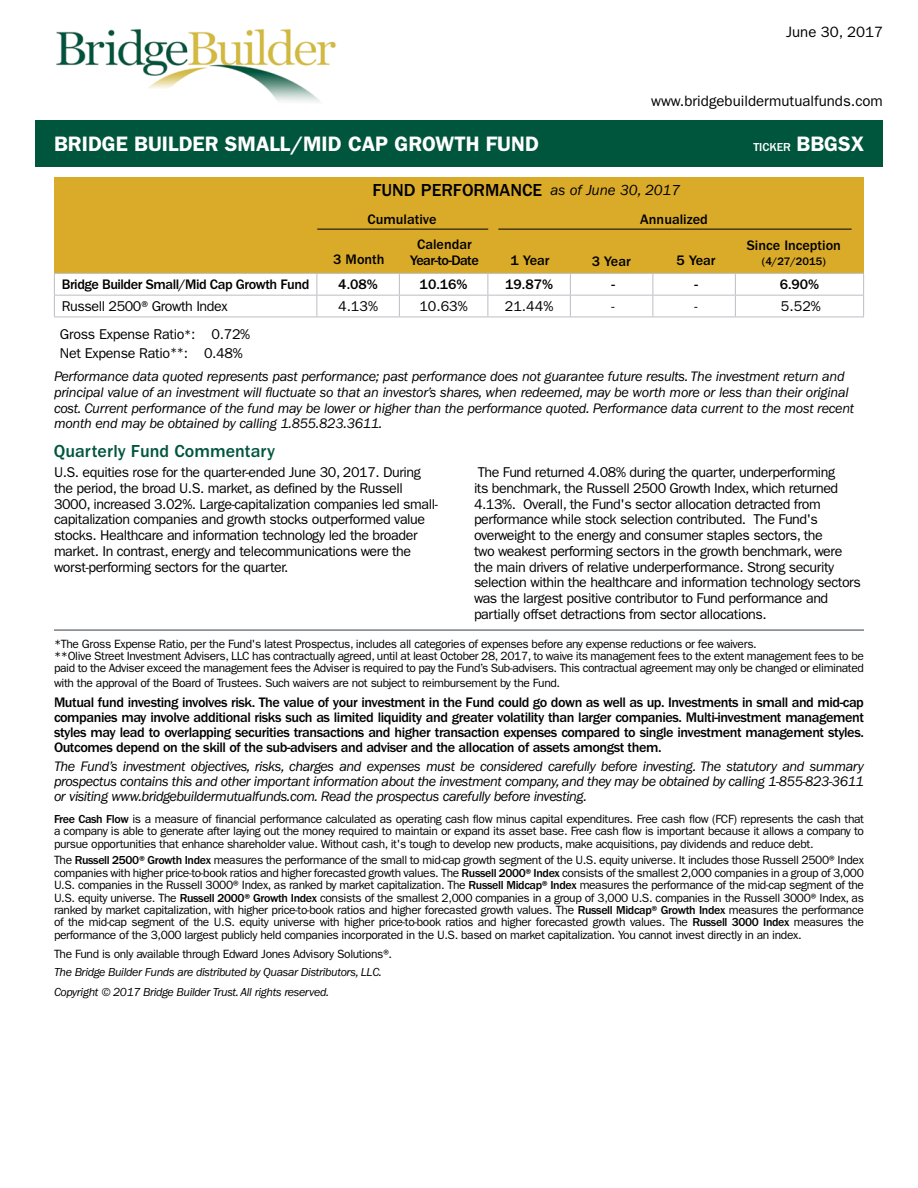
<style>
.page{position:relative;width:918px;height:1188px;background:#fff}
.page>*{position:absolute;margin:0;border:0;box-sizing:border-box;transform-origin:0 0}
.t1{font:600 21px "ITC Franklin Gothic Std";color:#fff}
.t2{font:500 18px "ITC Franklin Gothic Std";color:#00553d}
.t3{font:500 18px "ITC Franklin Gothic Std";color:#000}
.t4{font:15px "ITC Franklin Gothic Std";color:#000}
.t5{font:italic 15px "ITC Franklin Gothic Std";color:#000}
.t6{font:14.25px/15.8px "ITC Franklin Gothic Std";letter-spacing:-.03em;color:#000}
.t7{font:italic 14.25px/15.8px "ITC Franklin Gothic Std";letter-spacing:-.02em;color:#000}
.t8{font:500 14.25px/15px "ITC Franklin Gothic Std";letter-spacing:-.03em;color:#000;text-align:center}
.t9{font:12px/12.3px "ITC Franklin Gothic Std";letter-spacing:-.03em;color:#000;text-align:justify}
.t10{font:italic 12px/19.5px "ITC Franklin Gothic Std";letter-spacing:-.03em;color:#000}
.t11{font:500 12px "ITC Franklin Gothic Std";color:#fff}
.t12{font:500 11.25px "ITC Franklin Gothic Std";color:#000}
.s1{font-size:12px}
.s2{font-weight:500}
</style>
<div class="page">
<img style="left:56px;top:29px;width:281px;height:73px">
<div style="left:36px;top:120px;width:847px;height:47px;background:#00553d"></div>
<div style="left:54px;top:177px;width:810px;height:97px;background:#d9ab28"></div>
<hr style="left:317px;top:229px;width:171px;height:1px;background:#000">
<hr style="left:498px;top:229px;width:354px;height:1px;background:#000">
<hr style="left:54px;top:317px;width:263px;height:1px;background:#bcbec3">
<hr style="left:317px;top:317px;width:82px;height:1px;background:#bcbec3">
<hr style="left:399px;top:317px;width:89px;height:1px;background:#bcbec3">
<hr style="left:488px;top:317px;width:82px;height:1px;background:#bcbec3">
<hr style="left:570px;top:317px;width:83px;height:1px;background:#bcbec3">
<hr style="left:653px;top:317px;width:82px;height:1px;background:#bcbec3">
<svg style="left:54px;top:273px;width:810px;height:44px"></svg>
<hr style="left:735px;top:317px;width:129px;height:1px;background:#bcbec3">
<hr style="left:54px;top:629px;width:810px;height:2px;background:#797e83">
<p class="t4" style="left:786px;top:24px;width:99px">June 30, 2017</p>
<p class="t4" style="left:651px;top:93px;width:233px">www.bridgebuildermutualfunds.com</p>
<h1 class="t1" style="left:54px;top:131px;width:486px">BRIDGE BUILDER SMALL/MID CAP GROWTH FUND</h1>
<h1 class="t1" style="left:796px;top:131px;width:69px">BBGSX</h1>
<p class="t11" style="left:753px;top:140px;width:39px">ticker</p>
<h2 class="t3" style="left:372px;top:180px;width:171px">Fund performance</h2>
<p class="t5" style="left:550px;top:182px;width:131px">as of June 30, 2017</p>
<p class="t8" style="left:368px;top:212px;width:71px">Cumulative</p>
<p class="t8" style="left:640px;top:212px;width:69px">Annualized</p>
<p class="t8" style="left:333px;top:252px;width:53px">3 Month</p>
<p class="t8" style="left:410px;top:236px;width:70px;line-height:16.5px">Calendar<br>Year-to-Date</p>
<p class="t8" style="left:511px;top:253px;width:41px">1 Year</p>
<p class="t8" style="left:592px;top:254px;width:41px">3 Year</p>
<p class="t8" style="left:677px;top:253px;width:41px">5 Year</p>
<p class="t8" style="left:747px;top:238px;width:96px">Since Inception</p>
<p class="t12" style="left:762px;top:255px;width:65px">(4/27/2015)</p>
<p class="t8" style="left:62px;top:277px;width:249px">Bridge Builder Small/Mid Cap Growth Fund</p>
<p class="t8" style="left:338px;top:277px;width:41px">4.08%</p>
<p class="t8" style="left:420px;top:277px;width:49px">10.16%</p>
<p class="t8" style="left:505px;top:277px;width:49px">19.87%</p>
<p class="t8" style="left:611px;top:277px;width:5px">-</p>
<p class="t8" style="left:694px;top:277px;width:5px">-</p>
<p class="t8" style="left:780px;top:277px;width:41px">6.90%</p>
<p class="t6" style="left:62px;top:298px;width:167px">Russell 2500®Growth Index</p>
<p class="t6" style="left:338px;top:298px;width:41px">4.13%</p>
<p class="t6" style="left:419px;top:298px;width:50px">10.63%</p>
<p class="t6" style="left:505px;top:298px;width:50px">21.44%</p>
<p class="t6" style="left:612px;top:298px;width:5px">-</p>
<p class="t6" style="left:695px;top:298px;width:5px">-</p>
<p class="t6" style="left:781px;top:298px;width:41px">5.52%</p>
<p class="t6" style="left:60px;top:325px;width:192px;line-height:18.8px">Gross Expense Ratio<span class="s1">*</span>: 0.72%<br>Net Expense Ratio<span class="s1">**</span>: 0.48%</p>
<p class="t7" style="left:54px;top:369px;width:802px">Performance data quoted represents past performance; past performance does not guarantee future results. The investment return and principal value of an investment will fluctuate so that an investor’s shares, when redeemed, may be worth more or less than their original cost. Current performance of the fund may be lower or higher than the performance quoted. Performance data current to the most recent month end may be obtained by calling 1.855.823.3611.</p>
<h2 class="t2" style="left:54px;top:441px;width:223px">Quarterly Fund Commentary</h2>
<p class="t6" style="left:54px;top:464px;width:385px">U.S. equities rose for the quarter-ended June 30, 2017. During the period, the broad U.S. market, as defined by the Russell 3000, increased 3.02%. Large-capitalization companies led small&shy;capitalization companies and growth stocks outperformed value stocks. Healthcare and information technology led the broader market. In contrast, energy and telecommunications were the worst-performing sectors for the quarter.</p>
<p class="t6" style="left:474px;top:464px;width:389px">The Fund returned 4.08% during the quarter, underperforming<br>its benchmark, the Russell 2500 Growth Index, which returned 4.13%. Overall, the Fund's sector allocation detracted from performance while stock selection contributed. The Fund's overweight to the energy and consumer staples sectors, the<br>two weakest performing sectors in the growth benchmark, were the main drivers of relative underperformance. Strong security selection within the healthcare and information technology sectors was the largest positive contributor to Fund performance and partially offset detractions from sector allocations.</p>
<p class="t9" style="left:54px;top:638px;width:812px;text-align:left">*The Gross Expense Ratio, per the Fund's latest Prospectus, includes all categories of expenses before any expense reductions or fee waivers.<br>**Olive Street Investment Advisers, LLC has contractually agreed, until at least October 28, 2017, to waive its management fees to the extent management fees to be paid to the Adviser exceed the management fees the Adviser is required to pay the Fund’s Sub-advisers. This contractual agreement may only be changed or eliminated</p>
<p class="t9" style="left:54px;top:677px;width:508px">with the approval of the Board of Trustees. Such waivers are not subject to reimbursement by the Fund.</p>
<p class="t8" style="left:54px;top:695px;width:812px;text-align:justify">Mutual fund investing involves risk. The value of your investment in the Fund could go down as well as up. Investments in small and mid-cap companies may involve additional risks such as limited liquidity and greater volatility than larger companies. Multi-investment management styles may lead to overlapping securities transactions and higher transaction expenses compared to single investment management styles.<br>Outcomes depend on the skill of the sub-advisers and adviser and the allocation of assets amongst them.</p>
<p class="t7" style="left:54px;top:759px;width:812px;line-height:15px;text-align:justify">The Fund’s investment objectives, risks, charges and expenses must be considered carefully before investing. The statutory and summary prospectus contains this and other important information about the investment company, and they may be obtained by calling 1-855-823-3611 or visiting www.bridgebuildermutualfunds.com. Read the prospectus carefully before investing.</p>
<p class="t9" style="left:54px;top:813px;width:812px"><span class="s2">Free Cash Flow</span> is a measure of financial performance calculated as operating cash flow minus capital expenditures. Free cash flow (FCF) represents the cash that a company is able to generate after laying out the money required to maintain or expand its asset base. Free cash flow is important because it allows a company to pursue opportunities that enhance shareholder value. Without cash, it's tough to develop new products, make acquisitions, pay dividends and reduce debt.</p>
<p class="t9" style="left:54px;top:854px;width:812px">The <span class="s2">Russell 2500® Growth Index</span> measures the performance of the small to mid-cap growth segment of the U.S. equity universe. It includes those Russell 2500®Index companies with higher price-to-book ratios and higher forecasted growth values. The <span class="s2">Russell 2000® Index</span> consists of the smallest 2,000 companies in a group of 3,000<br>U.S. companies in the Russell 3000®Index, as ranked by market capitalization. The <span class="s2">Russell Midcap® Index</span> measures the performance of the mid-cap segment of the U.S. equity universe. The <span class="s2">Russell 2000® Growth Index</span> consists of the smallest 2,000 companies in a group of 3,000 U.S. companies in the Russell 3000®Index, as ranked by market capitalization, with higher price-to-book ratios and higher forecasted growth values. The <span class="s2">Russell Midcap® Growth Index</span> measures the performance of the mid-cap segment of the U.S. equity universe with higher price-to-book ratios and higher forecasted growth values. The <span class="s2">Russell 3000 Index</span> measures the performance of the 3,000 largest publicly held companies incorporated in the U.S. based on market capitalization. You cannot invest directly in an index.</p>
<p class="t9" style="left:54px;top:948px;width:340px">The Fund is only available through Edward Jones Advisory Solutions®.</p>
<p class="t10" style="left:54px;top:963px;width:329px">The Bridge Builder Funds are distributed by Quasar Distributors, LLC.<br>Copyright © 2017 Bridge Builder Trust. All rights reserved.</p>
</div>
